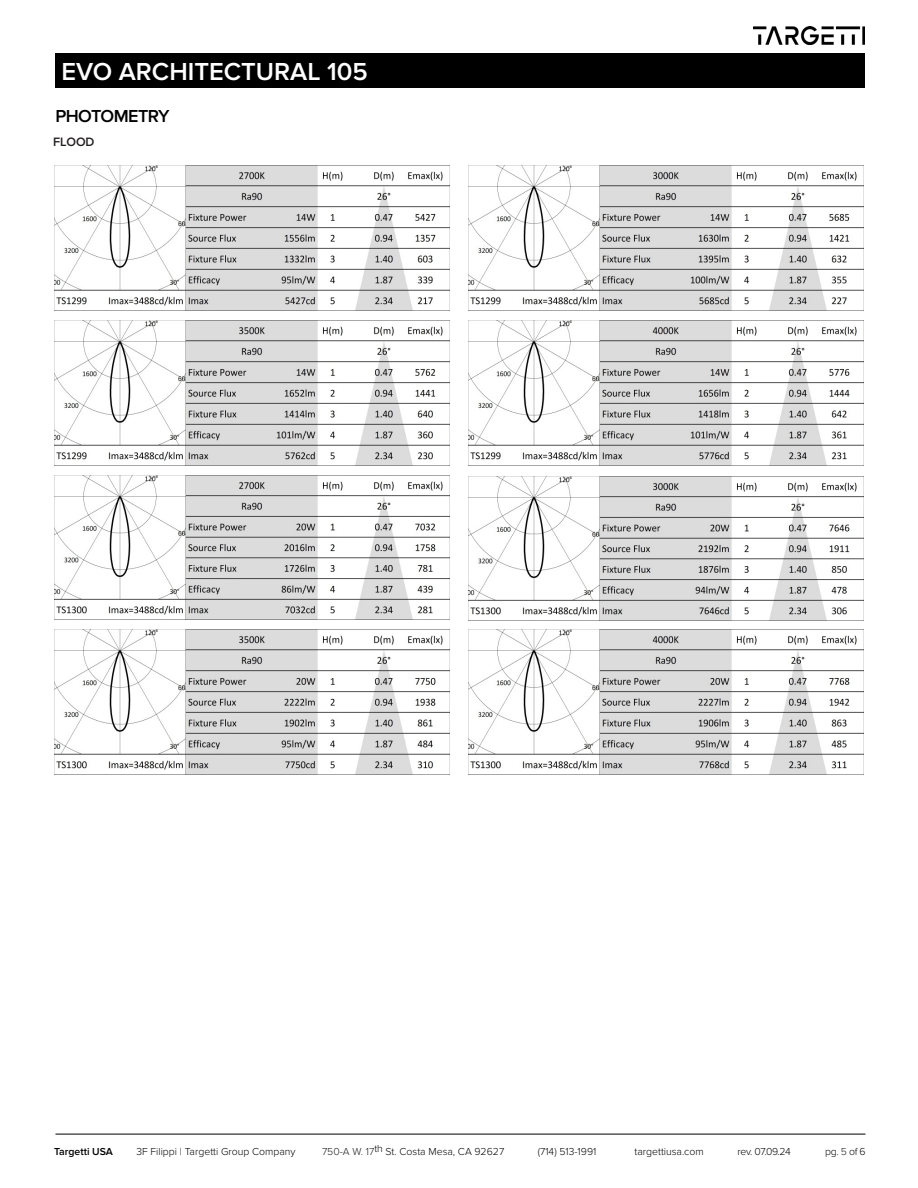
<style>
.page{position:relative;width:918px;height:1188px;background:#fff}
.page>*{position:absolute;margin:0;border:0;box-sizing:border-box;transform-origin:0 0}
.t1{font:600 25.5px "Proxima Nova";color:#fff}
.Features_BULLETS{font:600 18px "Proxima Nova";letter-spacing:-.03em;color:#000}
.t2{font:600 12.6px "Proxima Nova";color:#231f20}
.t3{font:300 10.5px "Proxima Nova";color:#040503}
.t4{font:300 10.5px "Proxima Nova";color:#000}
.t5{font:600 10.5px "Proxima Nova";color:#000}
.s1{color:#231f20}
</style>
<div class="page">
<div style="left:55px;top:53px;width:810px;height:34px;background:#000"></div>
<img style="left:754px;top:27px;width:111px;height:17px">
<hr style="left:55px;top:1134px;width:810px;height:1px;background:#000">
<img style="left:55px;top:166px;width:395px;height:144px">
<img style="left:468px;top:166px;width:395px;height:144px">
<img style="left:55px;top:321px;width:395px;height:144px">
<img style="left:469px;top:321px;width:395px;height:144px">
<img style="left:54px;top:475px;width:395px;height:145px">
<img style="left:469px;top:476px;width:395px;height:145px">
<img style="left:55px;top:630px;width:395px;height:144px">
<img style="left:468px;top:630px;width:395px;height:144px">
<h1 class="t1" style="left:61px;top:57px;width:308px">EVO ARCHITECTURAL 105</h1>
<p class="Features_BULLETS" style="left:55px;top:106px;width:116px">PHOTOMETRY</p>
<p class="t2" style="left:53px;top:135px;width:43px">FLOOD</p>
<p class="t5" style="left:54px;top:1145px;width:61px">Targetti USA</p>
<p class="t4" style="left:136px;top:1145px;width:161px">3F Filippi | Targetti Group Company</p>
<p class="t3" style="left:322px;top:1145px;width:184px"><span class="s1">750-A W. 17</span>th St. Costa Mesa, CA 92627</p>
<p class="t3" style="left:538px;top:1145px;width:60px">(714) 513-1991</p>
<p class="t4" style="left:634px;top:1145px;width:71px">targettiusa.com</p>
<p class="t3" style="left:737px;top:1145px;width:55px">rev. 07.09.24</p>
<p class="t3" style="left:825px;top:1145px;width:42px">pg. <span class="s1">5</span> of 6</p>
</div>
